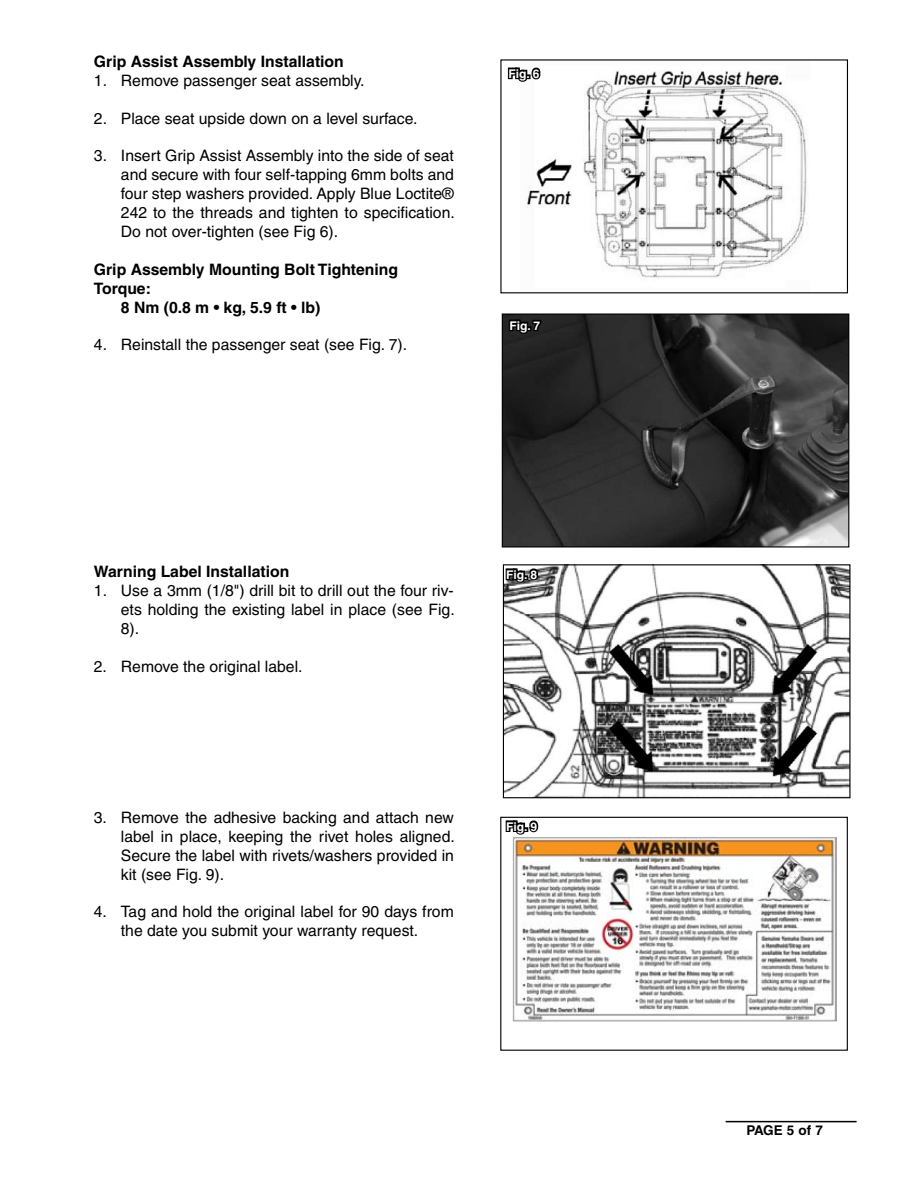
<style>
.page{position:relative;width:918px;height:1188px;background:#fff}
.page>*{position:absolute;margin:0;border:0;box-sizing:border-box;transform-origin:0 0}
.t1{font:15.75px/18.9px "Helvetica";color:#000;text-align:justify}
.t2{font:700 15.75px "Helvetica";color:#000}
.t3{font:700 13.5px "Helvetica";letter-spacing:-.025em;color:#000}
.t4{font:700 12px "Helvetica";color:#fff}
</style>
<div class="page">
<img style="left:527px;top:71px;width:281px;height:207px">
<img style="left:504px;top:316px;width:343px;height:230px">
<div style="left:502px;top:314px;width:347px;height:234px;border:1px solid #000"></div>
<hr style="left:726px;top:1121px;width:131px;height:1px;background:#000">
<img style="left:513px;top:836px;width:324px;height:185px">
<div style="left:500px;top:817px;width:348px;height:234px;border:1px solid #000"></div>
<img style="left:505px;top:566px;width:343px;height:230px">
<div style="left:503px;top:564px;width:347px;height:234px;border:1px solid #000"></div>
<svg style="left:507px;top:67px;width:35px;height:18px"></svg>
<svg style="left:507px;top:317px;width:38px;height:20px"></svg>
<svg style="left:504px;top:566px;width:36px;height:20px"></svg>
<svg style="left:504px;top:817px;width:36px;height:21px"></svg>
<p class="t2" style="left:94px;top:52px;width:251px">Grip Assist Assembly Installation</p>
<p class="t1" style="left:94px;top:71px;width:272px">1. Remove passenger seat assembly.</p>
<p class="t1" style="left:94px;top:109px;width:325px">2. Place seat upside down on a level surface.</p>
<p class="t1" style="left:121px;top:146px;width:335px;text-indent:-27px">3. Insert Grip Assist Assembly into the side of seat and secure with four self-tapping 6mm bolts and four step washers provided. Apply Blue Loctite® 242 to the threads and tighten to specification.<br>Do not over-tighten (see Fig 6).</p>
<p class="t2" style="left:94px;top:260px;width:306px">Grip Assembly Mounting Bolt Tightening</p>
<p class="t2" style="left:94px;top:279px;width:59px">Torque:</p>
<p class="t2" style="left:121px;top:297px;width:201px">8 Nm (0.8 m • kg, 5.9 ft • lb)</p>
<p class="t1" style="left:94px;top:335px;width:315px">4. Reinstall the passenger seat (see Fig. 7).</p>
<p class="t4" style="left:508px;top:66px;width:32px">Fig. 6</p>
<p class="t4" style="left:509px;top:318px;width:32px">Fig. 7</p>
<p class="t2" style="left:94px;top:562px;width:197px">Warning Label Installation</p>
<p class="t1" style="left:121px;top:581px;width:335px;text-indent:-27px">1. Use a 3mm (1/8") drill bit to drill out the four riv&shy;ets holding the existing label in place (see Fig.<br>8).</p>
<p class="t1" style="left:94px;top:657px;width:210px">2. Remove the original label.</p>
<p class="t4" style="left:506px;top:567px;width:32px">Fig. 8</p>
<p class="t1" style="left:121px;top:808px;width:335px;text-indent:-27px">3. Remove the adhesive backing and attach new label in place, keeping the rivet holes aligned.<br>Secure the label with rivets/washers provided in kit (see Fig. 9).</p>
<p class="t1" style="left:94px;top:902px;width:361px;text-align:center">4. Tag and hold the original label for 90 days from the date you submit your warranty request.</p>
<p class="t4" style="left:506px;top:819px;width:32px">Fig. 9</p>
<p class="t3" style="left:747px;top:1122px;width:78px">PAGE 5 of 7</p>
</div>
